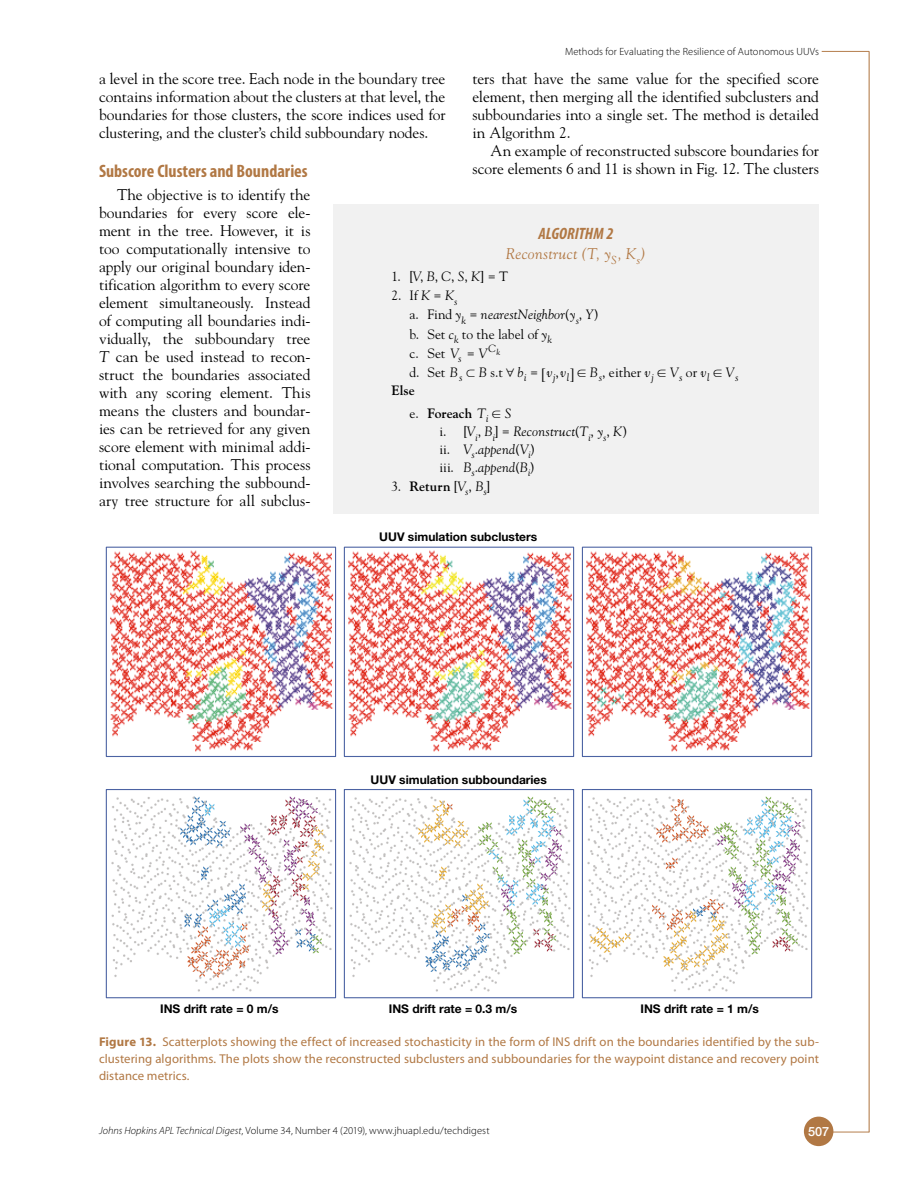
<style>
.page{position:relative;width:918px;height:1188px;background:#fff}
.page>*{position:absolute;margin:0;border:0;box-sizing:border-box;transform-origin:0 0}
.t1{font:700 condensed 18px "Myriad Pro";color:#b17844}
.t2{font:italic 700 condensed 16.5px "Myriad Pro";letter-spacing:.005em;color:#b17844}
.Body{font:15.45px/18px "Hopkins Goudy";letter-spacing:-.005em;color:#000;text-align:justify}
.H4_AfterH3{font:italic 15.45px "Hopkins Goudy";letter-spacing:.015em;color:#b17844}
.Insert_NumbList_i-ii{font:italic 13.5px "Hopkins Goudy";letter-spacing:.01em;color:#000}
.Insert_NumbList_abc{font:13.5px "Hopkins Goudy";color:#000}
.Insert_NumbList_abc-2{font:italic 13.5px "Hopkins Goudy";letter-spacing:.01em;color:#000}
.Insert_NumbList_123{font:13.5px "Hopkins Goudy";color:#000}
.Insert_NumbList_123-2{font:700 13.5px "Hopkins Goudy";letter-spacing:.01em;color:#000}
.Insert_NumbList_abc-3{font:700 13.5px "Hopkins Goudy";color:#000}
.t3{font:13.5px "MM Relation";color:#000}
.Insert_Body{font:700 13.5px "Hopkins Goudy";color:#000}
.t4{font:13.2px "MM Variable B";color:#000;scale:1.05 1}
.FigCaption{font:12.75px/17.2px "Myriad Pro";letter-spacing:.005em;color:#b17844;text-align:justify}
.t5{font:500 12.75px "Helvetica Neue LT Std";color:#fff}
.t6{font:700 12px "Helvetica Neue LT Std";color:#000}
.t7{font:300 10.5px "Myriad Pro";letter-spacing:.01em;color:#000}
.t8{font:italic 10.5px "Hopkins Goudy";color:#000}
.s1{font-style:italic}
.s2{font-style:normal}
.s3{font-style:normal;font-size:13.5px}
.s4{font-family:"MM Relation"}
.s5{font-family:"MM Etc"}
.s6{font-family:"Hopkins Goudy";font-style:italic}
.s7{font-weight:400}
.s8{font-weight:400;font-style:italic}
.s9{font-weight:700}
</style>
<div class="page">
<hr style="left:817px;top:1132px;width:52px;height:1px;background:#b17844">
<hr style="left:869px;top:51px;width:1px;height:1081px;background:#b17844">
<hr style="left:822px;top:51px;width:47px;height:1px;background:#b17844">
<div style="left:804px;top:1117px;width:29px;height:29px;background:#b17844;border-radius:50%"></div>
<img style="left:348px;top:550px;width:224px;height:202px">
<div style="left:344px;top:547px;width:230px;height:210px;border:1px solid #4c63a3"></div>
<img style="left:110px;top:550px;width:224px;height:202px">
<div style="left:106px;top:547px;width:230px;height:210px;border:1px solid #4c63a3"></div>
<img style="left:586px;top:550px;width:224px;height:202px">
<div style="left:582px;top:547px;width:230px;height:210px;border:1px solid #4c63a3"></div>
<img style="left:587px;top:796px;width:222px;height:196px">
<div style="left:582px;top:789px;width:230px;height:209px;border:1px solid #4c63a3"></div>
<img style="left:349px;top:796px;width:222px;height:196px">
<div style="left:344px;top:789px;width:230px;height:209px;border:1px solid #4c63a3"></div>
<img style="left:111px;top:796px;width:222px;height:196px">
<div style="left:106px;top:789px;width:230px;height:209px;border:1px solid #4c63a3"></div>
<div style="left:333px;top:204px;width:486px;height:309px;background:#f1f1f1"></div>
<p class="t7" style="left:565px;top:45px;width:255px">Methods for Evaluating the Resilience of Autonomous UUVs</p>
<p class="Body" style="left:99px;top:70px;width:348px">a level in the score tree. Each node in the boundary tree contains information about the clusters at that level, the boundaries for those clusters, the score indices used for clustering, and the cluster’s child subboundary nodes.</p>
<h2 class="t1" style="left:99px;top:160px;width:210px">Subscore Clusters and Boundaries</h2>
<p class="Body" style="left:99px;top:185px;width:213px;text-indent:18px">The objective is to identify the boundaries for every score ele&shy;ment in the tree. However, it is too computationally intensive to apply our original boundary iden&shy;tification algorithm to every score element simultaneously. Instead of computing all boundaries indi&shy;vidually, the subboundary tree <span class="s1">T</span> can be used instead to recon&shy;struct the boundaries associated with any scoring element. This means the clusters and boundar&shy;ies can be retrieved for any given score element with minimal addi&shy;tional computation. This process involves searching the subbound&shy;ary tree structure for all subclus-</p>
<p class="t6" style="left:379px;top:530px;width:159px">UUV simulation subclusters</p>
<p class="Body" style="left:472px;top:70px;width:348px">ters that have the same value for the specified score element, then merging all the identified subclusters and subboundaries into a single set. The method is detailed in Algorithm 2.</p>
<p class="Body" style="left:472px;top:142px;width:348px;text-align:right">An example of reconstructed subscore boundaries for score elements 6 and 11 is shown in Fig. 12. The clusters</p>
<h3 class="t2" style="left:538px;top:223px;width:77px">ALGORITHM 2</h3>
<p class="H4_AfterH3" style="left:506px;top:244px;width:142px">Reconstruct (T, y<sub>S</sub>, K<sub>s</sub>)</p>
<p class="Insert_NumbList_123" style="left:392px;top:268px;width:118px">1. [<span class="s1">V</span>, <span class="s1">B</span>, <span class="s1">C</span>, <span class="s1">S</span>, <span class="s1">K</span>] = T</p>
<p class="Insert_NumbList_123" style="left:392px;top:287px;width:68px">2. If <span class="s1">K</span> = <span class="s1">K</span><sub>s</sub></p>
<p class="Insert_NumbList_abc-2" style="left:410px;top:307px;width:191px"><span class="s2">a. Find</span> y<sub>k</sub> <span class="s2">=</span> nearestNeighbor<span class="s2">(</span>y<sub>s</sub><span class="s2">,</span> Y<span class="s2">)</span></p>
<p class="Insert_NumbList_abc" style="left:410px;top:326px;width:144px">b. Set <span class="s1">c</span><sub>k</sub> to the label of <span class="s1">y</span><sub>k</sub></p>
<p class="Insert_NumbList_abc" style="left:410px;top:345px;width:51px">c. Set <span class="s1">V</span></p>
<p class="Insert_NumbList_i-ii" style="left:479px;top:345px;width:11px">V</p>
<p class="t8" style="left:458px;top:347px;width:44px">s<span class="s3">=</span> C<sup>k</sup></p>
<p class="Insert_NumbList_abc" style="left:410px;top:364px;width:50px">d. Set <span class="s1">B</span></p>
<p class="Insert_NumbList_abc" style="left:466px;top:364px;width:59px"><span class="s4">1</span> <span class="s1">B</span> s.t<span class="s5">6</span><span class="s1">b</span></p>
<p class="t8" style="left:459px;top:371px;width:5px">s</p>
<p class="t8" style="left:524px;top:371px;width:4px">i</p>
<p class="Insert_NumbList_abc" style="left:577px;top:364px;width:75px"><span class="s4">!</span> <span class="s1">B</span> , either <span class="s1">v</span></p>
<p class="t8" style="left:651px;top:371px;width:4px">j</p>
<p class="t8" style="left:679px;top:371px;width:5px">s</p>
<p class="t3" style="left:713px;top:366px;width:27px">! <span class="s6">V</span><sub>s</sub></p>
<p class="t3" style="left:657px;top:366px;width:23px">! <span class="s6">V</span></p>
<p class="Insert_NumbList_abc" style="left:530px;top:364px;width:27px">=<sub>6</sub> <sub>j</sub></p>
<p class="t8" style="left:599px;top:371px;width:5px">s</p>
<p class="t4" style="left:569px;top:367px;width:7px">@</p>
<p class="Insert_NumbList_abc" style="left:686px;top:364px;width:22px">or <span class="s1">v</span></p>
<p class="Insert_NumbList_i-ii" style="left:546px;top:364px;width:21px">v<span class="s2">,</span>v</p>
<p class="t8" style="left:567px;top:371px;width:4px">l</p>
<p class="t8" style="left:707px;top:371px;width:4px">l</p>
<p class="Insert_Body" style="left:392px;top:382px;width:25px">Else</p>
<p class="Insert_NumbList_abc-3" style="left:410px;top:406px;width:78px"><span class="s7">e.</span> Foreach <span class="s8">T</span></p>
<p class="Insert_NumbList_i-ii" style="left:505px;top:406px;width:8px">S</p>
<p class="t8" style="left:486px;top:412px;width:16px">i <sup>!</sup></p>
<p class="Insert_NumbList_i-ii" style="left:440px;top:423px;width:190px"><span class="s2">i. [</span>V<sub>i</sub><span class="s2">,</span> B<sub>i</sub><span class="s2">] =</span> Reconstruct<span class="s2">(</span>T<sub>i</sub><span class="s2">,</span> y<sub>s</sub><span class="s2">,</span> K<span class="s2">)</span></p>
<p class="Insert_NumbList_i-ii" style="left:440px;top:441px;width:97px"><span class="s2">ii.</span> V<sub>s</sub><span class="s2">.</span>append<span class="s2">(</span>V<sub>i</sub><span class="s2">)</span></p>
<p class="Insert_NumbList_i-ii" style="left:440px;top:459px;width:97px"><span class="s2">iii.</span> B<sub>s</sub><span class="s2">.</span>append<span class="s2">(</span>B<sub>i</sub><span class="s2">)</span></p>
<p class="Insert_NumbList_123-2" style="left:392px;top:478px;width:100px"><span class="s7">3.</span> Return <span class="s7">[</span><span class="s8">V</span><sub>s</sub><span class="s7">,</span> <span class="s8">B</span><sub>s</sub><span class="s7">]</span></p>
<p class="t6" style="left:371px;top:772px;width:178px">UUV simulation subboundaries</p>
<p class="t6" style="left:160px;top:1001px;width:120px">INS drift rate = 0 m/s</p>
<p class="t6" style="left:389px;top:1001px;width:130px">INS drift rate = 0.3 m/s</p>
<p class="t6" style="left:640px;top:1001px;width:120px">INS drift rate = 1 m/s</p>
<p class="FigCaption" style="left:99px;top:1032px;width:722px"><span class="s9">Figure 13.</span> Scatterplots showing the effect of increased stochasticity in the form of INS drift on the boundaries identified by the sub&shy;clustering algorithms. The plots show the reconstructed subclusters and subboundaries for the waypoint distance and recovery point distance metrics.</p>
<p class="t7" style="left:99px;top:1124px;width:392px"><span class="s1">Johns Hopkins APL Technical Digest</span>, Volume 34, Number 4 (2019), www.jhuapl.edu/techdigest</p>
<p class="t5" style="left:808px;top:1124px;width:23px">507</p>
</div>
